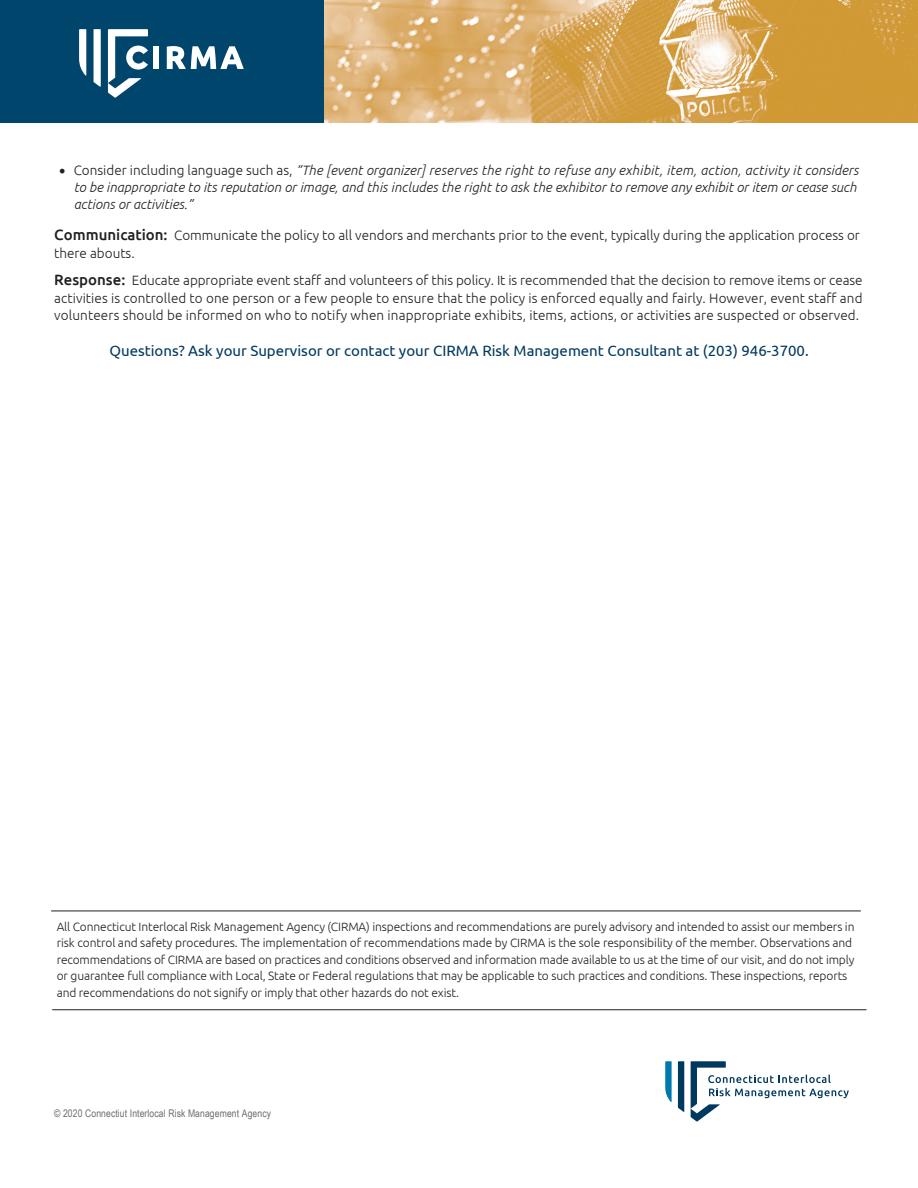
<style>
.page{position:relative;width:918px;height:1188px;background:#fff}
.page>*{position:absolute;margin:0;border:0;box-sizing:border-box;transform-origin:0 0}
.t1{font:15px "Ubuntu";color:#00395f}
.t2{font:300 13.5px/17.7px "Ubuntu";color:#231f20}
.t3{font:italic 300 13.5px/17.2px "Ubuntu";letter-spacing:.005em;color:#231f20}
.t4{font:300 12px/16.5px "Ubuntu";letter-spacing:-.01em;color:#231f20}
.t5{font:10.5px "Arial Narrow";letter-spacing:.01em;color:#6c6d70}
.s1{font-family:"Minion Pro";font-weight:400;font-style:normal;font-size:18px}
.s2{font-style:normal}
.s3{font-weight:500;font-size:15px}
</style>
<div class="page">
<img style="left:324px;top:0;width:594px;height:122px">
<div style="left:0;top:0;width:324px;height:122px;background:#00466c"></div>
<div style="left:153px;top:46px;width:6px;height:23px;background:#fff"></div>
<svg style="left:167px;top:46px;width:77px;height:23px"></svg>
<svg style="left:94px;top:29px;width:7px;height:58px"></svg>
<svg style="left:79px;top:29px;width:7px;height:47px"></svg>
<svg style="left:108px;top:29px;width:40px;height:69px"></svg>
<svg style="left:678px;top:1061px;width:6px;height:51px"></svg>
<svg style="left:665px;top:1061px;width:7px;height:41px"></svg>
<svg style="left:691px;top:1061px;width:158px;height:61px"></svg>
<hr style="left:51px;top:911px;width:810px;height:1px;background:#231f20">
<hr style="left:52px;top:1009px;width:815px;height:1px;background:#231f20">
<p class="t3" style="left:74px;top:161px;width:786px;text-indent:-15px"><span class="s1">•</span> <span class="s2">Consider including language such as,</span> “The [event organizer] reserves the right to refuse any exhibit, item, action, activity it considers to be inappropriate to its reputation or image, and this includes the right to ask the exhibitor to remove any exhibit or item or cease such actions or activities.”</p>
<p class="t2" style="left:54px;top:226px;width:807px"><span class="s3">Communication:</span> Communicate the policy to all vendors and merchants prior to the event, typically during the application process or there abouts.</p>
<p class="t2" style="left:54px;top:271px;width:810px;text-align:justify"><span class="s3">Response:</span> Educate appropriate event staff and volunteers of this policy. It is recommended that the decision to remove items or cease activities is controlled to one person or a few people to ensure that the policy is enforced equally and fairly. However, event staff and volunteers should be informed on who to notify when inappropriate exhibits, items, actions, or activities are suspected or observed.</p>
<p class="t1" style="left:109px;top:342px;width:701px">Questions? Ask your Supervisor or contact your CIRMA Risk Management Consultant at (203) 946-3700.</p>
<p class="t4" style="left:57px;top:918px;width:799px">All Connecticut Interlocal Risk Management Agency (CIRMA) inspections and recommendations are purely advisory and intended to assist our members in risk control and safety procedures. The implementation of recommendations made by CIRMA is the sole responsibility of the member. Observations and recommendations of CIRMA are based on practices and conditions observed and information made available to us at the time of our visit, and do not imply or guarantee full compliance with Local, State or Federal regulations that may be applicable to such practices and conditions. These inspections, reports and recommendations do not signify or imply that other hazards do not exist.</p>
<p class="t5" style="left:54px;top:1105px;width:218px">© 2020 Connectiut Interlocal Risk Management Agency</p>
</div>
